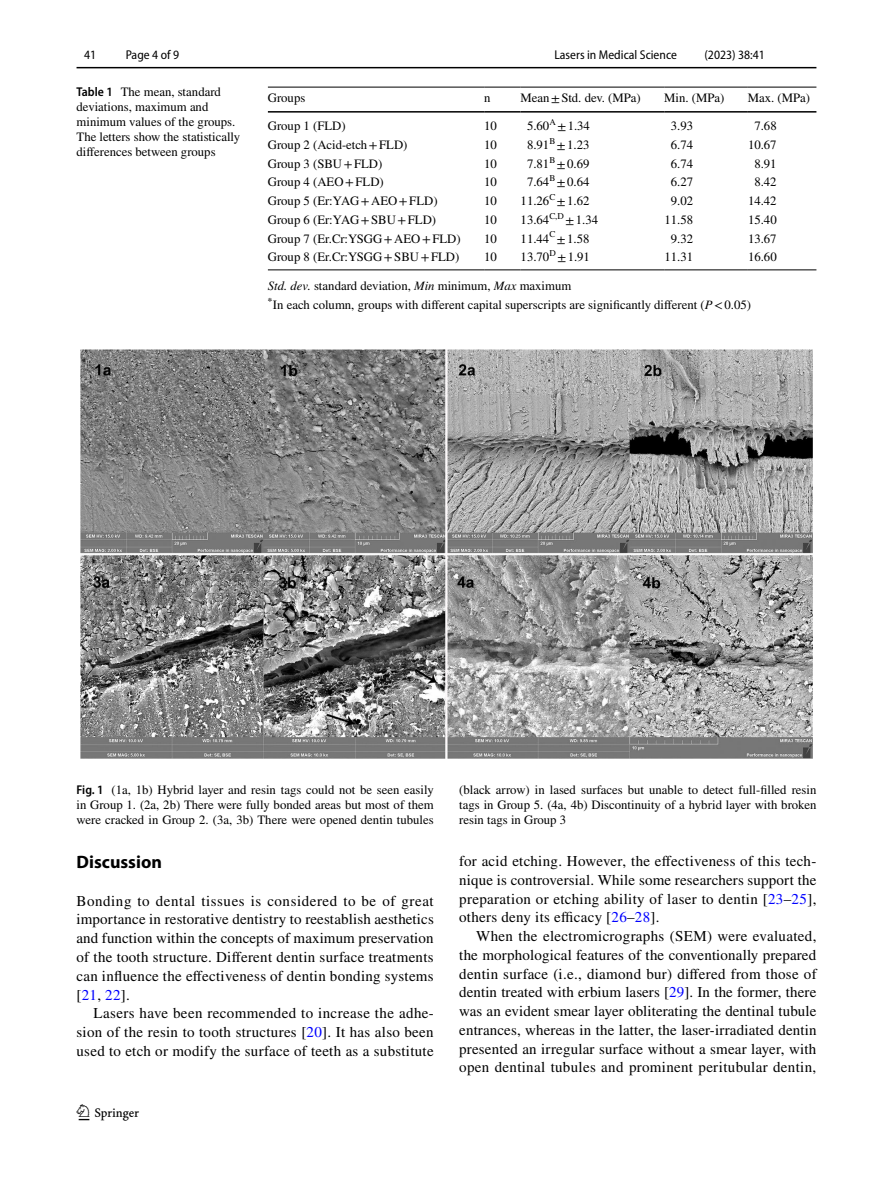
<style>
.page{position:relative;width:893px;height:1187px;background:#fff}
.page>*{position:absolute;margin:0;border:0;box-sizing:border-box;transform-origin:0 0}
.t1{font:22.5px "Springnew Regular 2";color:#000}
.t2{font:700 18px "Myriad Pro";color:#000}
.t3{font:15px/18.8px "STIX";letter-spacing:.02em;color:#000;text-align:justify}
.t4{font:12.75px/15px "STIX";color:#000}
.t5{font:semi-condensed 12.75px "Myriad Pro";color:#000}
.s1{font-family:"Myriad Pro";font-weight:600;font-stretch:semi-condensed}
.s2{font-style:italic}
.s3{color:#00f}
</style>
<div class="page">
<hr style="left:77px;top:67px;width:739px;height:1px;background:#000">
<hr style="left:268px;top:87px;width:216px;height:1px;background:#000">
<hr style="left:268px;top:111px;width:216px;height:2px;background:#000">
<hr style="left:484px;top:87px;width:36px;height:1px;background:#000">
<hr style="left:484px;top:111px;width:36px;height:2px;background:#000">
<hr style="left:520px;top:87px;width:144px;height:1px;background:#000">
<hr style="left:520px;top:111px;width:144px;height:2px;background:#000">
<hr style="left:664px;top:87px;width:84px;height:1px;background:#000">
<hr style="left:664px;top:111px;width:84px;height:2px;background:#000">
<hr style="left:748px;top:87px;width:68px;height:1px;background:#000">
<hr style="left:748px;top:111px;width:68px;height:2px;background:#000">
<hr style="left:268px;top:269px;width:216px;height:1px;background:#000">
<hr style="left:484px;top:269px;width:36px;height:1px;background:#000">
<hr style="left:520px;top:269px;width:144px;height:1px;background:#000">
<hr style="left:664px;top:269px;width:84px;height:1px;background:#000">
<hr style="left:748px;top:269px;width:68px;height:1px;background:#000">
<img style="left:81px;top:349px;width:731px;height:409px">
<p class="t5" style="left:84px;top:48px;width:14px">41</p>
<p class="t5" style="left:126px;top:48px;width:55px">Page 4 of 9</p>
<p class="t4" style="left:77px;top:85px;width:165px"><span class="s1">Table 1</span> The mean, standard deviations, maximum and minimum values of the groups.<br>The letters show the statistically differences between groups</p>
<p class="t5" style="left:554px;top:48px;width:124px">Lasers in Medical Science</p>
<p class="t5" style="left:704px;top:48px;width:62px">(2023) 38:41</p>
<p class="t4" style="left:268px;top:91px;width:39px">Groups</p>
<p class="t4" style="left:484px;top:91px;width:8px">n</p>
<p class="t4" style="left:520px;top:91px;width:122px">Mean±Std. dev. (MPa)</p>
<p class="t4" style="left:664px;top:91px;width:62px">Min. (MPa)</p>
<p class="t4" style="left:748px;top:91px;width:64px">Max. (MPa)</p>
<p class="t4" style="left:268px;top:119px;width:79px">Group 1 (FLD)</p>
<p class="t4" style="left:484px;top:119px;width:14px">10</p>
<p class="t4" style="left:527px;top:119px;width:64px">5.60<sup>A</sup> ±1.34</p>
<p class="t4" style="left:671px;top:119px;width:24px">3.93</p>
<p class="t4" style="left:754px;top:119px;width:24px">7.68</p>
<p class="t4" style="left:268px;top:138px;width:141px">Group 2 (Acid-etch+FLD)</p>
<p class="t4" style="left:484px;top:138px;width:14px">10</p>
<p class="t4" style="left:527px;top:138px;width:64px">8.91<sup>B</sup> ±1.23</p>
<p class="t4" style="left:671px;top:138px;width:24px">6.74</p>
<p class="t4" style="left:748px;top:138px;width:30px">10.67</p>
<p class="t4" style="left:268px;top:157px;width:116px">Group 3 (SBU+FLD)</p>
<p class="t4" style="left:484px;top:157px;width:14px">10</p>
<p class="t4" style="left:527px;top:157px;width:64px">7.81<sup>B</sup> ±0.69</p>
<p class="t4" style="left:671px;top:157px;width:24px">6.74</p>
<p class="t4" style="left:754px;top:157px;width:24px">8.91</p>
<p class="t4" style="left:268px;top:175px;width:117px">Group 4 (AEO+FLD)</p>
<p class="t4" style="left:484px;top:175px;width:14px">10</p>
<p class="t4" style="left:527px;top:175px;width:64px">7.64<sup>B</sup> ±0.64</p>
<p class="t4" style="left:671px;top:175px;width:24px">6.27</p>
<p class="t4" style="left:754px;top:175px;width:24px">8.42</p>
<p class="t4" style="left:268px;top:194px;width:171px">Group 5 (Er:YAG+AEO+FLD)</p>
<p class="t4" style="left:484px;top:194px;width:14px">10</p>
<p class="t4" style="left:521px;top:194px;width:70px">11.26<sup>C</sup> ±1.62</p>
<p class="t4" style="left:671px;top:194px;width:24px">9.02</p>
<p class="t4" style="left:748px;top:194px;width:30px">14.42</p>
<p class="t4" style="left:268px;top:213px;width:170px">Group 6 (Er:YAG+SBU+FLD)</p>
<p class="t4" style="left:484px;top:213px;width:14px">10</p>
<p class="t4" style="left:521px;top:213px;width:79px">13.64<sup>C,D</sup> ±1.34</p>
<p class="t4" style="left:664px;top:213px;width:30px">11.58</p>
<p class="t4" style="left:748px;top:213px;width:30px">15.40</p>
<p class="t4" style="left:268px;top:231px;width:194px">Group 7 (Er.Cr:YSGG+AEO+FLD)</p>
<p class="t4" style="left:484px;top:231px;width:14px">10</p>
<p class="t4" style="left:521px;top:231px;width:70px">11.44<sup>C</sup> ±1.58</p>
<p class="t4" style="left:671px;top:231px;width:24px">9.32</p>
<p class="t4" style="left:748px;top:231px;width:30px">13.67</p>
<p class="t4" style="left:268px;top:250px;width:193px">Group 8 (Er.Cr:YSGG+SBU+FLD)</p>
<p class="t4" style="left:484px;top:250px;width:14px">10</p>
<p class="t4" style="left:521px;top:250px;width:71px">13.70<sup>D</sup> ±1.91</p>
<p class="t4" style="left:664px;top:250px;width:30px">11.31</p>
<p class="t4" style="left:748px;top:250px;width:30px">16.60</p>
<p class="t4" style="left:268px;top:276px;width:485px;line-height:19.2px"><span class="s2">Std. dev.</span> standard deviation, <span class="s2">Min</span> minimum, <span class="s2">Max</span> maximum<br><sup>*</sup>In each column, groups with different capital superscripts are significantly different (<span class="s2">P</span>&lt;0.05)</p>
<p class="t4" style="left:77px;top:783px;width:359px;text-align:justify"><span class="s1">Fig. 1</span> (1a, 1b) Hybrid layer and resin tags could not be seen easily in Group 1. (2a, 2b) There were fully bonded areas but most of them were cracked in Group 2. (3a, 3b) There were opened dentin tubules</p>
<p class="t4" style="left:459px;top:783px;width:359px;text-align:justify">(black arrow) in lased surfaces but unable to detect full-filled resin tags in Group 5. (4a, 4b) Discontinuity of a hybrid layer with broken resin tags in Group 3</p>
<p class="t2" style="left:77px;top:850px;width:87px">Discussion</p>
<p class="t3" style="left:77px;top:892px;width:359px">Bonding to dental tissues is considered to be of great importance in restorative dentistry to reestablish aesthetics and function within the concepts of maximum preservation of the tooth structure. Different dentin surface treatments can influence the effectiveness of dentin bonding systems [<span class="s3">21</span>, <span class="s3">22</span>].</p>
<p class="t3" style="left:77px;top:1004px;width:359px;text-indent:17px">Lasers have been recommended to increase the adhe&shy;sion of the resin to tooth structures [<span class="s3">20</span>]. It has also been used to etch or modify the surface of teeth as a substitute</p>
<h1 class="t1" style="left:79px;top:1104px;width:62px">1 3</h1>
<p class="t3" style="left:459px;top:852px;width:359px">for acid etching. However, the effectiveness of this tech&shy;nique is controversial. While some researchers support the preparation or etching ability of laser to dentin [<span class="s3">23</span>–<span class="s3">25</span>], others deny its efficacy [<span class="s3">26</span>–<span class="s3">28</span>].</p>
<p class="t3" style="left:459px;top:927px;width:359px;text-indent:17px">When the electromicrographs (SEM) were evaluated, the morphological features of the conventionally prepared dentin surface (i.e., diamond bur) differed from those of dentin treated with erbium lasers [<span class="s3">29</span>]. In the former, there was an evident smear layer obliterating the dentinal tubule entrances, whereas in the latter, the laser-irradiated dentin presented an irregular surface without a smear layer, with open dentinal tubules and prominent peritubular dentin,</p>
</div>
